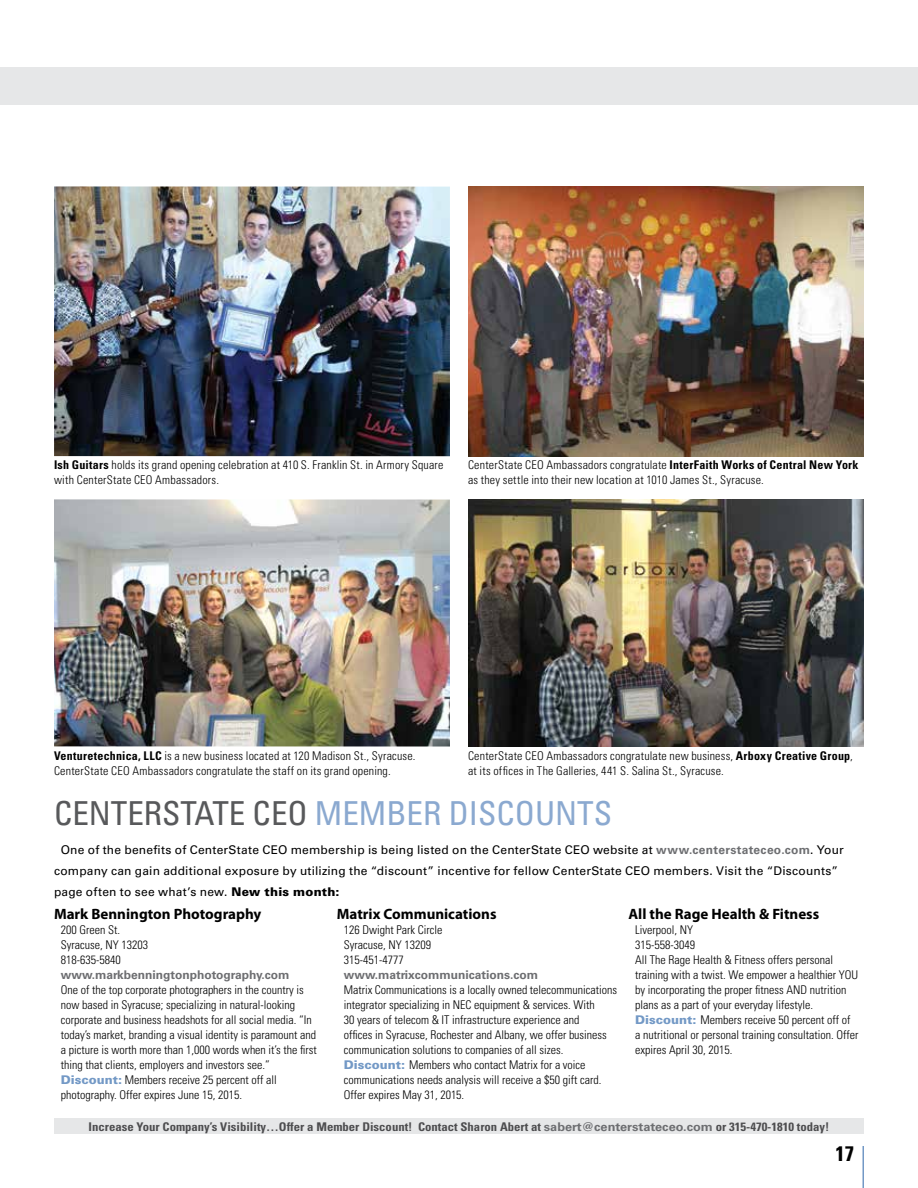
<style>
.page{position:relative;width:918px;height:1188px;background:#fff}
.page>*{position:absolute;margin:0;border:0;box-sizing:border-box;transform-origin:0 0}
.t1{font:condensed 33px "Univers LT Std";color:#8ba9d0}
.t2{font:700 condensed 21px "Univers LT Std";color:#000}
.t3{font:700 15px "Myriad Pro";color:#000}
.t4{font:300 condensed 12px/15px "Univers LT Std";color:#000}
.t5{font:300 condensed 12px/15px "Univers LT Std";letter-spacing:.02em;color:#000}
.t6{font:12px/21px "Univers LT Std";letter-spacing:.015em;color:#000}
.t7{font:700 condensed 12px "Univers LT Std";color:#4d4d4f;scale:1.06 1}
.t8{font:700 12px "Univers LT Std";color:#6d6e71}
.s1{font-weight:700}
.s2{color:#58595b}
.s3{font-weight:700;color:#6d6e71}
.s4{font-weight:900}
.s5{font-weight:900;font-stretch:normal;color:#7399c6}
.s6{font-stretch:normal;color:#6d6e71}
</style>
<div class="page">
<hr style="left:862px;top:1146px;width:2px;height:42px;background:#7399c6">
<div style="left:0;top:68px;width:918px;height:37px;background:#e6e7e8"></div>
<img style="left:468px;top:499px;width:396px;height:248px">
<img style="left:468px;top:186px;width:396px;height:270px">
<img style="left:54px;top:499px;width:396px;height:248px">
<img style="left:54px;top:186px;width:396px;height:270px">
<div style="left:54px;top:1119px;width:810px;height:15px;background:#e6e7e8"></div>
<p class="t4" style="left:54px;top:458px;width:391px"><span class="s1">Ish Guitars</span> holds its grand opening celebration at 410 S. Franklin St. in Armory Square with CenterState CEO Ambassadors.</p>
<p class="t5" style="left:468px;top:458px;width:392px">CenterState CEO Ambassadors congratulate <span class="s1">InterFaith Works of Central New York </span>as they settle into their new location at 1010 James St., Syracuse.</p>
<p class="t5" style="left:54px;top:748px;width:363px"><span class="s1">Venturetechnica, LLC</span> is a new business located at 120 Madison St., Syracuse.<br>CenterState CEO Ambassadors congratulate the staff on its grand opening.</p>
<p class="t5" style="left:468px;top:748px;width:386px">CenterState CEO Ambassadors congratulate new business, <span class="s1">Arboxy Creative Group</span>, at its offices in The Galleries, 441 S. Salina St., Syracuse.</p>
<h1 class="t1" style="left:54px;top:793px;width:560px"><span class="s2">CENTERSTATE CEO</span> MEMBER DISCOUNTS</h1>
<p class="t6" style="left:54px;top:839px;width:791px;text-indent:7px">One of the benefits of CenterState CEO membership is being listed on the CenterState CEO website at <span class="s3">www.centerstateceo.com</span>. Your company can gain additional exposure by utilizing the “discount” incentive for fellow CenterState CEO members. Visit the “Discounts” page often to see what’s new. <span class="s4">New this month:</span></p>
<p class="t3" style="left:54px;top:906px;width:209px">Mark Bennington Photography</p>
<p class="t4" style="left:61px;top:923px;width:89px">200 Green St.<br>Syracuse, NY 13203<br>818-635-5840</p>
<p class="t8" style="left:61px;top:968px;width:230px">www.markbenningtonphotography.com</p>
<p class="t4" style="left:61px;top:983px;width:258px">One of the top corporate photographers in the country is now based in Syracuse; specializing in natural-looking corporate and business headshots for all social media. “In today’s market, branding a visual identity is paramount and a picture is worth more than 1,000 words when it’s the first thing that clients, employers and investors see.” <span class="s5">Discount:</span> Members receive 25 percent off all photography. Offer expires June 15, 2015.</p>
<p class="t3" style="left:629px;top:906px;width:192px">All the Rage Health &amp; Fitness</p>
<p class="t4" style="left:635px;top:923px;width:225px">Liverpool, NY<br>315-558-3049<br>All The Rage Health &amp; Fitness offers personal training with a twist. We empower a healthier YOU by incorporating the proper fitness AND nutrition plans as a part of your everyday lifestyle.<br><span class="s5">Discount:</span> Members receive 50 percent off of a nutritional or personal training consultation. Offer expires April 30, 2015.</p>
<p class="t3" style="left:337px;top:906px;width:161px">Matrix Communications</p>
<p class="t4" style="left:344px;top:923px;width:100px">126 Dwight Park Circle<br>Syracuse, NY 13209<br>315-451-4777</p>
<p class="t8" style="left:344px;top:968px;width:196px">www.matrixcommunications.com</p>
<p class="t4" style="left:344px;top:983px;width:275px">Matrix Communications is a locally owned telecommunications integrator specializing in NEC equipment &amp; services. With<br>30 years of telecom &amp; IT infrastructure experience and<br>offices in Syracuse, Rochester and Albany, we offer business communication solutions to companies of all sizes.<br><span class="s5">Discount:</span> Members who contact Matrix for a voice communications needs analysis will receive a $50 gift card.<br>Offer expires May 31, 2015.</p>
<p class="t7" style="left:89px;top:1119px;width:700px">Increase Your Company’s Visibility…Offer a Member Discount! Contact Sharon Abert at <span class="s6">sabert@centerstateceo.com</span> or 315-470-1810 today!</p>
<h2 class="t2" style="left:835px;top:1141px;width:20px">17</h2>
</div>
